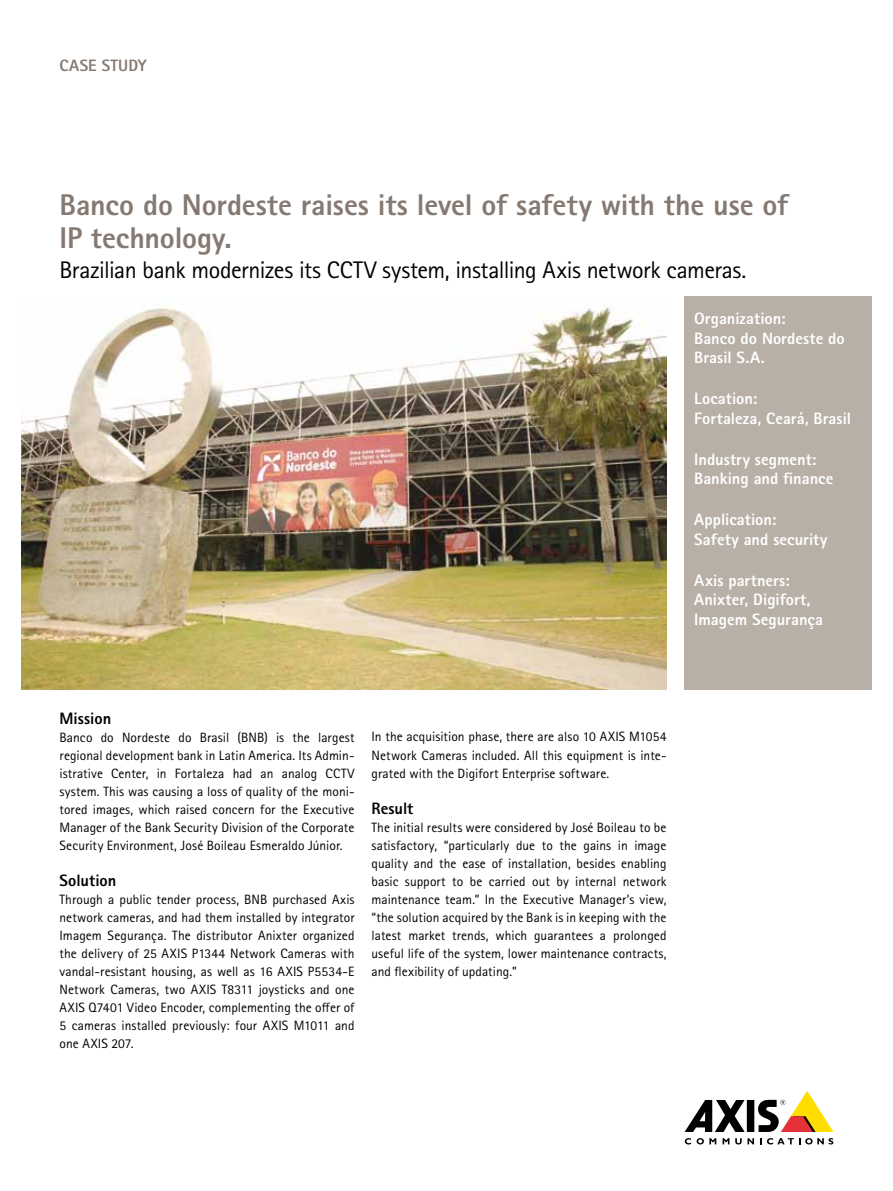
<style>
.page{position:relative;width:893px;height:1191px;background:#fff}
.page>*{position:absolute;margin:0;border:0;box-sizing:border-box;transform-origin:0 0}
.t1{font:800 30px/33px "Rotis Sans Serif Pro";letter-spacing:-.005em;color:#857971}
.t2{font:24px "Rotis Sans Serif Pro";letter-spacing:-.02em;color:#000}
.t3{font:800 16.5px/19.5px "Rotis Sans Serif Pro";color:#fff}
.t4{font:800 16.5px "Rotis Sans Serif Pro";color:#000}
.t5{font:800 16.5px "Rotis Sans Serif Pro";letter-spacing:.01em;color:#857971}
.t6{font:13.5px/18px "Rotis Sans Serif Pro";letter-spacing:.005em;color:#000;text-align:justify}
</style>
<div class="page">
<div style="left:747px;top:1100px;width:7px;height:32px;background:#000"></div>
<svg style="left:685px;top:1100px;width:60px;height:32px"></svg>
<svg style="left:758px;top:1091px;width:75px;height:41px"></svg>
<svg style="left:685px;top:1138px;width:6px;height:6px"></svg>
<svg style="left:697px;top:1138px;width:19px;height:6px"></svg>
<svg style="left:723px;top:1138px;width:6px;height:6px"></svg>
<svg style="left:735px;top:1138px;width:19px;height:6px"></svg>
<svg style="left:760px;top:1138px;width:73px;height:6px"></svg>
<div style="left:684px;top:296px;width:188px;height:393px;background:#b8afa6"></div>
<img style="left:21px;top:305px;width:645px;height:384px">
<p class="t5" style="left:60px;top:55px;width:89px">CASE STUDY</p>
<h1 class="t1" style="left:60px;top:188px;width:730px">Banco do Nordeste raises its level of safety with the use of<br>IP technology.</h1>
<h2 class="t2" style="left:60px;top:255px;width:688px">Brazilian bank modernizes its CCTV system, installing Axis network cameras.</h2>
<p class="t3" style="left:694px;top:308px;width:152px">Organization:<br>Banco do Nordeste do<br>Brasil S.A.</p>
<p class="t3" style="left:694px;top:389px;width:158px">Location:<br>Fortaleza, Ceará, Brasil</p>
<p class="t3" style="left:694px;top:449px;width:141px">Industry segment:<br>Banking and finance</p>
<p class="t3" style="left:694px;top:510px;width:135px">Application:<br>Safety and security</p>
<p class="t3" style="left:694px;top:570px;width:130px">Axis partners:<br>Anixter, Digifort,<br>Imagem Segurança</p>
<p class="t4" style="left:60px;top:707px;width:53px">Mission</p>
<p class="t6" style="left:60px;top:728px;width:296px">Banco do Nordeste do Brasil (BNB) is the largest regional development bank in Latin America. Its Admin&shy;istrative Center, in Fortaleza had an analog CCTV system. This was causing a loss of quality of the moni&shy;tored images, which raised concern for the Executive Manager of the Bank Security Division of the Corporate Security Environment, José Boileau Esmeraldo Júnior.</p>
<p class="t4" style="left:60px;top:869px;width:58px">Solution</p>
<p class="t6" style="left:60px;top:890px;width:297px">Through a public tender process, BNB purchased Axis network cameras, and had them installed by integrator Imagem Segurança. The distributor Anixter organized the delivery of 25 AXIS P1344 Network Cameras with vandal-resistant housing, as well as 16 AXIS P5534-E Network Cameras, two AXIS T8311 joysticks and one AXIS Q7401 Video Encoder, complementing the offer of 5 cameras installed previously: four AXIS M1011 and one AXIS 207.</p>
<p class="t6" style="left:372px;top:728px;width:296px">In the acquisition phase, there are also 10 AXIS M1054<br>Network Cameras included. All this equipment is inte&shy;grated with the Digifort Enterprise software.</p>
<p class="t4" style="left:372px;top:797px;width:43px">Result</p>
<p class="t6" style="left:372px;top:818px;width:297px">The initial results were considered by José Boileau to be satisfactory, “particularly due to the gains in image quality and the ease of installation, besides enabling basic support to be carried out by internal network maintenance team.” In the Executive Manager’s view, “the solution acquired by the Bank is in keeping with the latest market trends, which guarantees a prolonged useful life of the system, lower maintenance contracts, and flexibility of updating.”</p>
</div>
